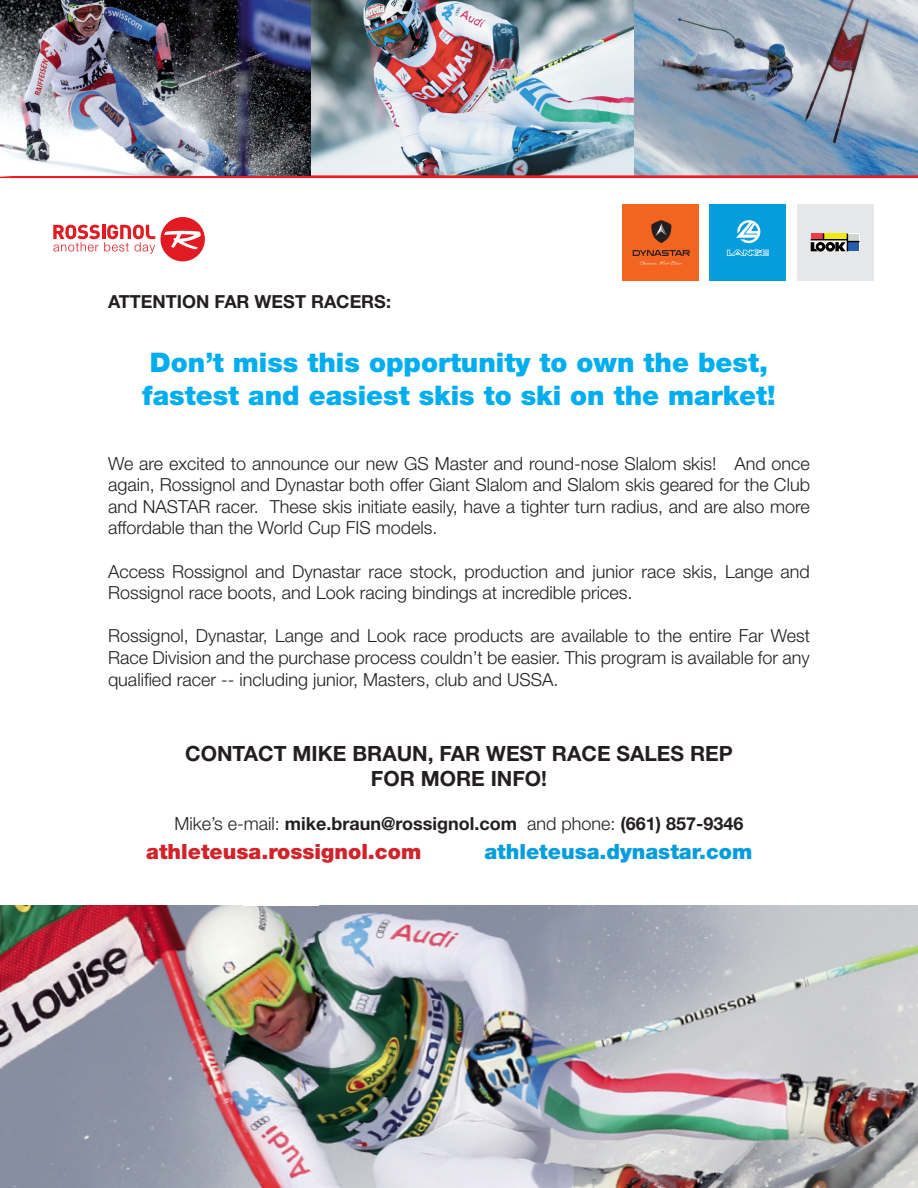
<style>
.page{position:relative;width:918px;height:1188px;background:#fff}
.page>*{position:absolute;margin:0;border:0;box-sizing:border-box;transform-origin:0 0}
.t1{font:900 27px/32.4px "Helvetica Neue";color:#00aeef}
.t2{font:700 21px "Helvetica Neue";color:#231f20}
.t3{font:900 21px "Helvetica Neue";color:#d1232a}
.t4{font:900 21px "Helvetica Neue";color:#069ddc}
.t5{font:300 18px/21.6px "Helvetica Neue";color:#231f20;text-align:justify}
.t6{font:700 18px "Helvetica Neue";color:#231f20}
.s1{font-weight:300}
</style>
<div class="page">
<div style="left:622px;top:204px;width:77px;height:77px;background:#f36421"></div>
<svg style="left:651px;top:220px;width:20px;height:23px"></svg>
<svg style="left:633px;top:250px;width:57px;height:15px"></svg>
<div style="left:709px;top:204px;width:77px;height:77px;background:#069ddc"></div>
<svg style="left:736px;top:220px;width:24px;height:23px"></svg>
<svg style="left:727px;top:249px;width:42px;height:7px"></svg>
<div style="left:797px;top:204px;width:77px;height:77px;background:#e6e7e9"></div>
<svg style="left:811px;top:234px;width:48px;height:18px"></svg>
<svg style="left:53px;top:217px;width:152px;height:44px"></svg>
<img style="left:0;top:906px;width:918px;height:282px">
<img style="left:0;top:0;width:918px;height:175px">
<svg style="left:0;top:175px;width:918px;height:3px;background:#df3b42"></svg>
<p class="t6" style="left:108px;top:290px;width:285px">ATTENTION FAR WEST RACERS:</p>
<p class="t1" style="left:142px;top:346px;width:635px">Don’t miss this opportunity to own the best, fastest and easiest skis to ski on the market!</p>
<p class="t5" style="left:108px;top:452px;width:703px">We are excited to announce our new GS Master and round-nose Slalom skis! And once again, Rossignol and Dynastar both offer Giant Slalom and Slalom skis geared for the Club and NASTAR racer. These skis initiate easily, have a tighter turn radius, and are also more affordable than the World Cup FIS models.</p>
<p class="t5" style="left:108px;top:560px;width:703px">Access Rossignol and Dynastar race stock, production and junior race skis, Lange and<br>Rossignol race boots, and Look racing bindings at incredible prices.</p>
<p class="t5" style="left:108px;top:625px;width:704px">Rossignol, Dynastar, Lange and Look race products are available to the entire Far West Race Division and the purchase process couldn’t be easier. This program is available for any qualified racer -- including junior, Masters, club and USSA.</p>
<p class="t2" style="left:185px;top:741px;width:549px">CONTACT MIKE BRAUN, FAR WEST RACE SALES REP</p>
<p class="t2" style="left:371px;top:766px;width:178px">FOR MORE INFO!</p>
<p class="t6" style="left:174px;top:812px;width:571px"><span class="s1">Mike’s e-mail:</span> mike.braun@rossignol.com <span class="s1">and phone:</span> (661) 857-9346</p>
<p class="t3" style="left:146px;top:839px;width:276px">athleteusa.rossignol.com</p>
<p class="t4" style="left:484px;top:839px;width:269px">athleteusa.dynastar.com</p>
</div>
